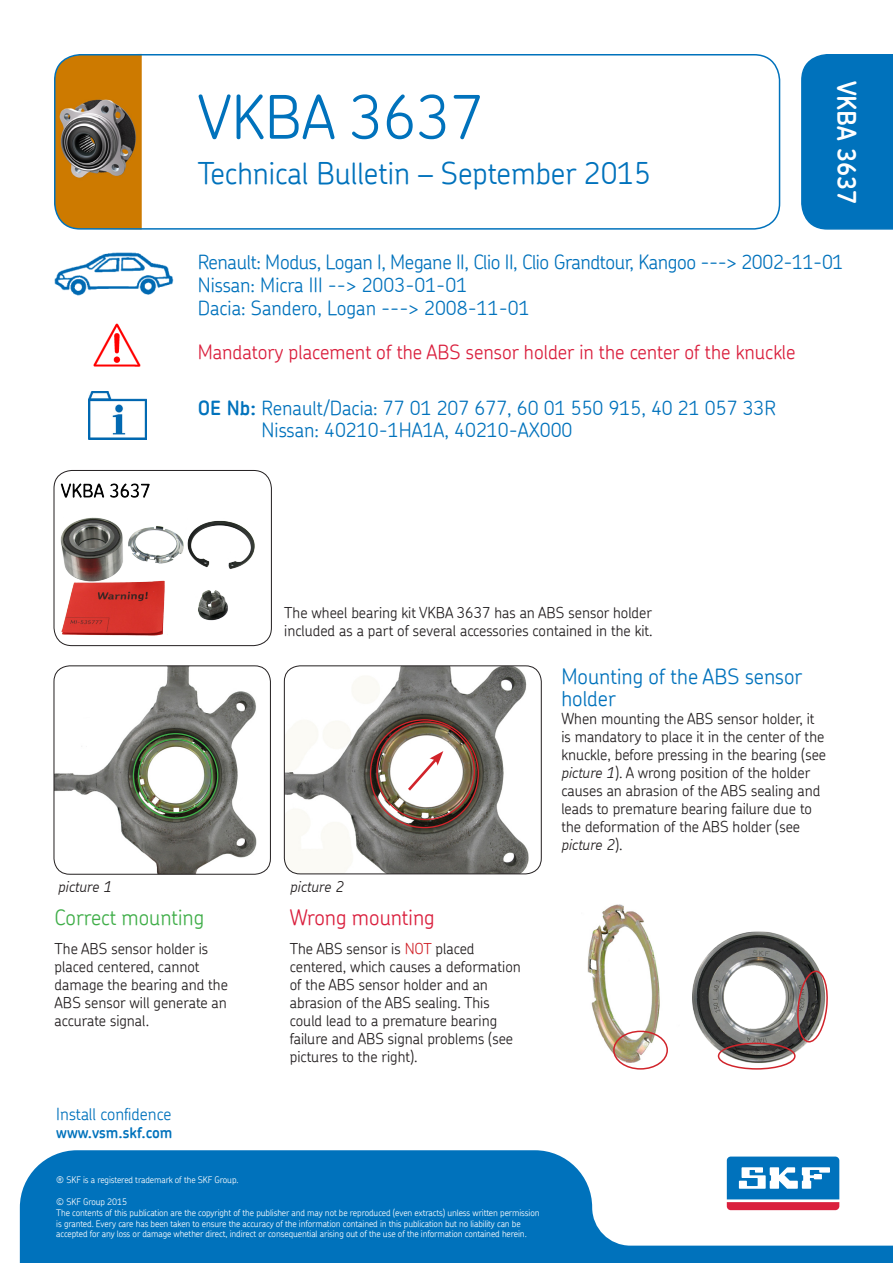
<style>
.page{position:relative;width:893px;height:1263px;background:#fff}
.page>*{position:absolute;margin:0;border:0;box-sizing:border-box;transform-origin:0 0}
.t1{font:300 60px "SKF Chevin";color:#0072bc}
.t2{font:300 30px "SKF Chevin";color:#0072bc}
.t3{font:600 25.5px "SKF Chevin";color:#fff}
.t4{font:300 21px/22.5px "SKF Chevin";color:#0072bc}
.t5{font:300 21px "SKF Chevin";color:#40ae49}
.t6{font:300 21px "SKF Chevin";color:#da1f3d}
.t7{font:300 19.5px/22.5px "SKF Chevin";color:#0072bc}
.t8{font:300 19.5px "SKF Chevin";letter-spacing:-.02em;color:#0072bc}
.t9{font:300 19.5px "SKF Chevin";color:#da1f3d}
.t10{font:300 16.5px "SKF Chevin";color:#0072bc}
.t11{font:300 15px/18px "SKF Chevin";color:#231f20}
.t12{font:italic 300 15px "SKF Chevin";color:#231f20}
.t13{font:600 15px "SKF Chevin";color:#0072bc}
.t14{font:300 9px/10.8px "SKF Chevin";letter-spacing:-.01em;color:#fff}
.s1{font-weight:600}
.s2{font-style:italic}
.s3{color:#d1232a}
</style>
<div class="page">
<img style="left:55px;top:54px;width:87px;height:175px">
<div style="left:54px;top:54px;width:726px;height:176px;border:2px solid #0072bc;border-radius:26px"></div>
<img style="left:54px;top:253px;width:119px;height:43px">
<img style="left:93px;top:323px;width:48px;height:44px">
<img style="left:88px;top:392px;width:59px;height:47px">
<div style="left:801px;top:54px;width:92px;height:176px;background:#0072bc"></div>
<img style="left:54px;top:481px;width:217px;height:165px">
<div style="left:54px;top:470px;width:218px;height:176px;border:1px solid #231f20;border-radius:18px"></div>
<img style="left:54px;top:666px;width:216px;height:208px">
<div style="left:54px;top:666px;width:217px;height:208px;border:1px solid #231f20;border-radius:16px"></div>
<img style="left:284px;top:666px;width:257px;height:208px">
<div style="left:284px;top:666px;width:257px;height:208px;border:1px solid #231f20;border-radius:16px"></div>
<svg style="left:405px;top:751px;width:38px;height:42px"></svg>
<div style="left:138px;top:739px;width:75px;height:74px;border:1px solid #40ae49;border-radius:50%"></div>
<img style="left:587px;top:904px;width:81px;height:164px">
<div style="left:613px;top:1030px;width:55px;height:39px;border:2px solid #d1232a;border-radius:50%"></div>
<img style="left:692px;top:931px;width:127px;height:137px">
<svg style="left:796px;top:969px;width:32px;height:75px;background:#827271"></svg>
<div style="left:718px;top:1042px;width:78px;height:27px;border:2px solid #d1232a;border-radius:50%"></div>
<svg style="left:20px;top:1150px;width:873px;height:113px;fill:#0072bc"></svg>
<svg style="left:724px;top:1154px;width:118px;height:59px"></svg>
<svg style="left:727px;top:1156px;width:112px;height:54px"></svg>
<p class="t1" style="left:198px;top:78px;width:288px">VKBA 3637</p>
<p class="t2" style="left:198px;top:154px;width:455px">Technical Bulletin – September 2015</p>
<p class="t3" style="left:863px;top:81px;width:126px;rotate:90deg">VKBA 3637</p>
<p class="t8" style="left:198px;top:249px;width:647px">Renault: Modus, Logan I, Megane II, Clio II, Clio Grandtour, Kangoo ---&gt; 2002-11-01</p>
<p class="t7" style="left:198px;top:273px;width:271px">Nissan: Micra III --&gt; 2003-01-01</p>
<p class="t7" style="left:198px;top:297px;width:333px">Dacia: Sandero, Logan ---&gt; 2008-11-01</p>
<p class="t9" style="left:198px;top:339px;width:599px">Mandatory placement of the ABS sensor holder in the center of the knuckle</p>
<p class="t7" style="left:262px;top:396px;width:516px;text-indent:-64px"><span class="s1">OE Nb:</span> Renault/Dacia: 77 01 207 677, 60 01 550 915, 40 21 057 33R<br>Nissan: 40210-1HA1A, 40210-AX000</p>
<p class="t11" style="left:284px;top:603px;width:370px">The wheel bearing kit VKBA 3637 has an ABS sensor holder included as a part of several accessories contained in the kit.</p>
<p class="t4" style="left:561px;top:665px;width:243px">Mounting of the ABS sensor holder</p>
<p class="t11" style="left:561px;top:710px;width:266px">When mounting the ABS sensor holder, it is mandatory to place it in the center of the knuckle, before pressing in the bearing (see <span class="s2">picture 1</span>). A wrong position of the holder causes an abrasion of the ABS sealing and leads to premature bearing failure due to the deformation of the ABS holder (see <span class="s2">picture 2</span>).</p>
<p class="t12" style="left:58px;top:877px;width:55px">picture 1</p>
<p class="t12" style="left:290px;top:877px;width:55px">picture 2</p>
<p class="t6" style="left:290px;top:904px;width:146px">Wrong mounting</p>
<p class="t11" style="left:290px;top:939px;width:233px">The ABS sensor is <span class="s3">NOT</span> placed centered, which causes a deformation of the ABS sensor holder and an abrasion of the ABS sealing. This could lead to a premature bearing failure and ABS signal problems (see pictures to the right).</p>
<p class="t5" style="left:55px;top:904px;width:151px">Correct mounting</p>
<p class="t11" style="left:55px;top:939px;width:175px">The ABS sensor holder is placed centered, cannot damage the bearing and the<br>ABS sensor will generate an accurate signal.</p>
<p class="t10" style="left:56px;top:1103px;width:117px">Install confidence</p>
<p class="t13" style="left:56px;top:1123px;width:118px">www.vsm.skf.com</p>
<p class="t14" style="left:56px;top:1174px;width:184px">® SKF is a registered trademark of the SKF Group.</p>
<p class="t14" style="left:56px;top:1196px;width:72px">© SKF Group 2015</p>
<p class="t14" style="left:56px;top:1207px;width:485px">The contents of this publication are the copyright of the publisher and may not be reproduced (even extracts) unless written permission is granted. Every care has been taken to ensure the accuracy of the information contained in this publication but no liability can be accepted for any loss or damage whether direct, indirect or consequential arising out of the use of the information contained herein.</p>
</div>
